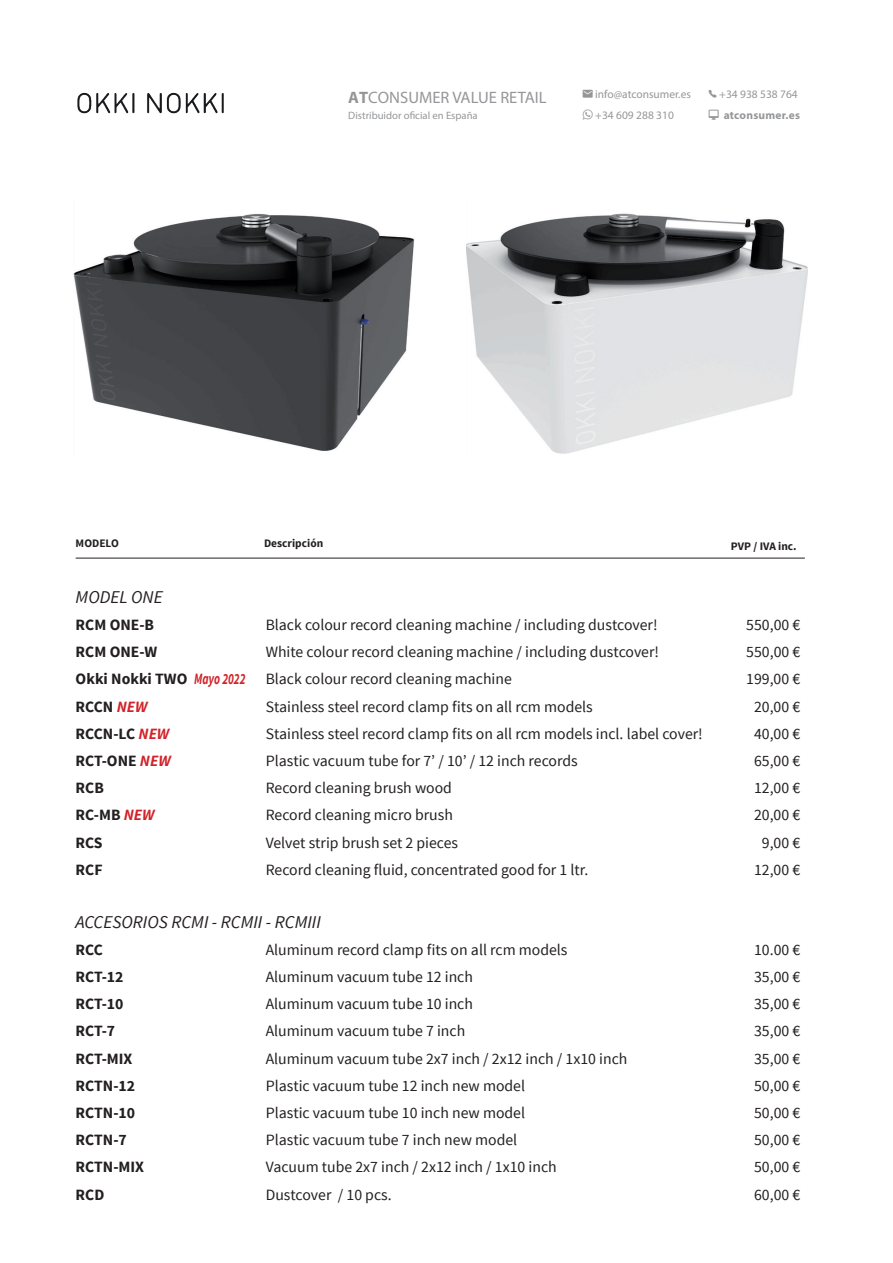
<style>
.page{position:relative;width:893px;height:1263px;background:#fff}
.page>*{position:absolute;margin:0;border:0;box-sizing:border-box;transform-origin:0 0}
.t1{font:italic 18px "Source Sans Pro";color:#231f20}
.t2{font:16.5px "Myriad Pro";color:#808285}
.t3{font:15.75px "Source Sans Pro";color:#231f20}
.t4{font:700 15.75px "Source Sans Pro";color:#231f20}
.t5{font:11.4px "Myriad Pro";color:#808285}
.t6{font:700 11.4px "Source Sans Pro";color:#231f20}
.t7{font:700 11.4px "Myriad Pro";letter-spacing:.02em;color:#808285}
.t8{font:10.65px "Myriad Pro";color:#808285}
.s1{font-weight:700}
.s2{font-style:italic;color:#d1232a}
</style>
<div class="page">
<img style="left:77px;top:92px;width:147px;height:22px">
<hr style="left:76px;top:558px;width:729px;height:1px;background:#231f20">
<img style="left:74px;top:214px;width:341px;height:237px">
<img style="left:466px;top:213px;width:342px;height:241px">
<p class="t2" style="left:348px;top:87px;width:200px"><span class="s1">AT</span>CONSUMER VALUE RETAIL</p>
<p class="t8" style="left:348px;top:109px;width:131px">Distribuidor oficial en España</p>
<p class="t5" style="left:595px;top:87px;width:97px">info@atconsumer.es</p>
<p class="t5" style="left:719px;top:87px;width:80px">+34 938 538 764</p>
<p class="t5" style="left:595px;top:109px;width:80px">+34 609 288 310</p>
<p class="t7" style="left:724px;top:108px;width:78px">atconsumer.es</p>
<p class="t6" style="left:76px;top:536px;width:45px">MODELO</p>
<p class="t6" style="left:264px;top:536px;width:61px">Descripción</p>
<p class="t6" style="left:731px;top:539px;width:67px">PVP / IVA inc.</p>
<p class="t1" style="left:76px;top:586px;width:89px">MODEL ONE</p>
<p class="t4" style="left:76px;top:615px;width:80px">RCM ONE-B</p>
<p class="t3" style="left:266px;top:615px;width:393px">Black colour record cleaning machine / including dustcover!</p>
<p class="t3" style="left:746px;top:615px;width:55px">550,00 €</p>
<p class="t4" style="left:76px;top:642px;width:83px">RCM ONE-W</p>
<p class="t3" style="left:266px;top:642px;width:395px">White colour record cleaning machine / including dustcover!</p>
<p class="t3" style="left:746px;top:642px;width:55px">550,00 €</p>
<p class="t4" style="left:76px;top:669px;width:171px">Okki Nokki TWO <span class="s2">Mayo 2022</span></p>
<p class="t3" style="left:266px;top:669px;width:248px">Black colour record cleaning machine</p>
<p class="t3" style="left:746px;top:669px;width:55px">199,00 €</p>
<p class="t4" style="left:76px;top:696px;width:73px">RCCN <span class="s2">NEW</span></p>
<p class="t3" style="left:266px;top:697px;width:329px">Stainless steel record clamp fits on all rcm models</p>
<p class="t3" style="left:754px;top:697px;width:48px">20,00 €</p>
<p class="t4" style="left:76px;top:723px;width:95px">RCCN-LC <span class="s2">NEW</span></p>
<p class="t3" style="left:266px;top:724px;width:439px">Stainless steel record clamp fits on all rcm models incl. label cover!</p>
<p class="t3" style="left:754px;top:724px;width:48px">40,00 €</p>
<p class="t4" style="left:76px;top:751px;width:97px">RCT-ONE <span class="s2">NEW</span></p>
<p class="t3" style="left:266px;top:751px;width:313px">Plastic vacuum tube for 7’ / 10’ / 12 inch records</p>
<p class="t3" style="left:754px;top:751px;width:48px">65,00 €</p>
<p class="t4" style="left:76px;top:778px;width:30px">RCB</p>
<p class="t3" style="left:266px;top:778px;width:188px">Record cleaning brush wood</p>
<p class="t3" style="left:754px;top:778px;width:48px">12,00 €</p>
<p class="t4" style="left:76px;top:805px;width:81px">RC-MB <span class="s2">NEW</span></p>
<p class="t3" style="left:266px;top:805px;width:189px">Record cleaning micro brush</p>
<p class="t3" style="left:754px;top:805px;width:48px">20,00 €</p>
<p class="t4" style="left:76px;top:832px;width:29px">RCS</p>
<p class="t3" style="left:266px;top:832px;width:194px">Velvet strip brush set 2 pieces</p>
<p class="t3" style="left:762px;top:832px;width:40px">9,00 €</p>
<p class="t4" style="left:76px;top:859px;width:29px">RCF</p>
<p class="t3" style="left:266px;top:860px;width:324px">Record cleaning fluid, concentrated good for 1 ltr.</p>
<p class="t3" style="left:754px;top:860px;width:48px">12,00 €</p>
<p class="t1" style="left:76px;top:911px;width:247px">ACCESORIOS RCMI - RCMII - RCMIII</p>
<p class="t4" style="left:76px;top:939px;width:29px">RCC</p>
<p class="t3" style="left:266px;top:940px;width:303px">Aluminum record clamp fits on all rcm models</p>
<p class="t3" style="left:754px;top:940px;width:48px">10.00 €</p>
<p class="t4" style="left:76px;top:967px;width:49px">RCT-12</p>
<p class="t3" style="left:266px;top:967px;width:209px">Aluminum vacuum tube 12 inch</p>
<p class="t3" style="left:754px;top:967px;width:48px">35,00 €</p>
<p class="t4" style="left:76px;top:994px;width:49px">RCT-10</p>
<p class="t3" style="left:266px;top:994px;width:209px">Aluminum vacuum tube 10 inch</p>
<p class="t3" style="left:754px;top:994px;width:48px">35,00 €</p>
<p class="t4" style="left:76px;top:1021px;width:41px">RCT-7</p>
<p class="t3" style="left:266px;top:1021px;width:201px">Aluminum vacuum tube 7 inch</p>
<p class="t3" style="left:754px;top:1021px;width:48px">35,00 €</p>
<p class="t4" style="left:76px;top:1048px;width:58px">RCT-MIX</p>
<p class="t3" style="left:266px;top:1049px;width:363px">Aluminum vacuum tube 2x7 inch / 2x12 inch / 1x10 inch</p>
<p class="t3" style="left:754px;top:1049px;width:48px">35,00 €</p>
<p class="t4" style="left:76px;top:1075px;width:61px">RCTN-12</p>
<p class="t3" style="left:266px;top:1076px;width:261px">Plastic vacuum tube 12 inch new model</p>
<p class="t3" style="left:754px;top:1076px;width:48px">50,00 €</p>
<p class="t4" style="left:76px;top:1103px;width:61px">RCTN-10</p>
<p class="t3" style="left:266px;top:1103px;width:261px">Plastic vacuum tube 10 inch new model</p>
<p class="t3" style="left:754px;top:1103px;width:48px">50,00 €</p>
<p class="t4" style="left:76px;top:1130px;width:53px">RCTN-7</p>
<p class="t3" style="left:266px;top:1130px;width:253px">Plastic vacuum tube 7 inch new model</p>
<p class="t3" style="left:754px;top:1130px;width:48px">50,00 €</p>
<p class="t4" style="left:76px;top:1157px;width:70px">RCTN-MIX</p>
<p class="t3" style="left:266px;top:1157px;width:292px">Vacuum tube 2x7 inch / 2x12 inch / 1x10 inch</p>
<p class="t3" style="left:754px;top:1157px;width:48px">50,00 €</p>
<p class="t4" style="left:76px;top:1184px;width:30px">RCD</p>
<p class="t3" style="left:266px;top:1184px;width:127px">Dustcover / 10 pcs.</p>
<p class="t3" style="left:754px;top:1184px;width:48px">60,00 €</p>
</div>
